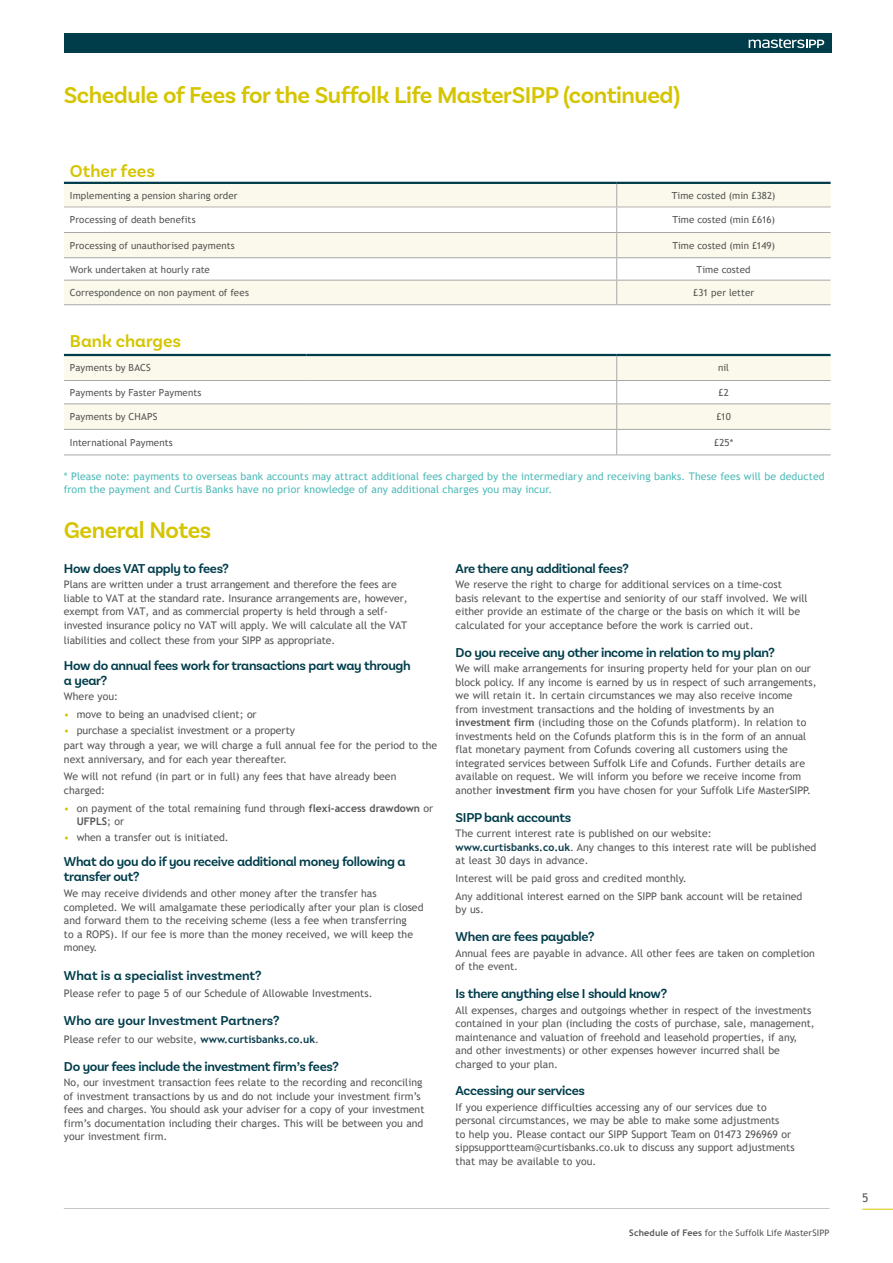
<style>
.page{position:relative;width:893px;height:1263px;background:#fff}
.page>*{position:absolute;margin:0;border:0;box-sizing:border-box;transform-origin:0 0}
.t1{font:600 24px "Basic Sans Alt";letter-spacing:-.02em;color:#d5c500}
.t2{font:600 18px "Basic Sans Alt";color:#d5c500}
.t3{font:600 13.5px/15px "Basic Sans Alt";letter-spacing:-.025em;color:#003d4b}
.t4{font:600 13.5px "Basic Sans Alt";color:#003d4b}
.t5{font:12px "Trebuchet MS";color:#575756}
.t6{font:10.5px/13.5px "Trebuchet MS";color:#575756}
.t7{font:10.5px/13.5px "Trebuchet MS";letter-spacing:.005em;color:#4fbbb8}
.t8{font:9.75px "Trebuchet MS";letter-spacing:.01em;color:#575756}
.t9{font:9px "Trebuchet MS";letter-spacing:.01em;color:#575756}
.s1{color:#d5c500}
.s2{font-weight:700}
.s3{font-weight:700;color:#093c4b}
</style>
<div class="page">
<div style="left:64px;top:34px;width:768px;height:19px;background:#003d4b"></div>
<hr style="left:862px;top:1209px;width:31px;height:1px;background:#d5c500">
<svg style="left:749px;top:38px;width:75px;height:10px"></svg>
<hr style="left:64px;top:1208px;width:766px;height:1px;background:#c6c6c6">
<svg style="left:64px;top:184px;width:767px;height:120px;fill:#fbf9eb"></svg>
<hr style="left:617px;top:182px;width:214px;height:2px;background:#003d4b">
<hr style="left:617px;top:232px;width:214px;height:1px;background:#a8a8a7">
<hr style="left:617px;top:257px;width:214px;height:1px;background:#a8a8a7">
<hr style="left:617px;top:280px;width:214px;height:1px;background:#a8a8a7">
<svg style="left:616px;top:184px;width:1px;height:120px"></svg>
<hr style="left:617px;top:304px;width:214px;height:1px;background:#a8a8a7">
<hr style="left:617px;top:207px;width:214px;height:1px;background:#b3b2b2">
<hr style="left:64px;top:232px;width:553px;height:1px;background:#a8a8a7">
<hr style="left:64px;top:257px;width:553px;height:1px;background:#a8a8a7">
<hr style="left:64px;top:280px;width:553px;height:1px;background:#a8a8a7">
<hr style="left:64px;top:304px;width:553px;height:1px;background:#a8a8a7">
<hr style="left:64px;top:207px;width:553px;height:1px;background:#b3b2b2">
<hr style="left:64px;top:182px;width:553px;height:2px;background:#003d4b">
<svg style="left:64px;top:356px;width:767px;height:73px;fill:#fbf9eb"></svg>
<hr style="left:64px;top:354px;width:242px;height:2px;background:#003d4b">
<hr style="left:306px;top:354px;width:311px;height:2px;background:#003d4b">
<hr style="left:617px;top:354px;width:214px;height:2px;background:#003d4b">
<hr style="left:64px;top:380px;width:242px;height:1px;background:#a8a8a7">
<hr style="left:306px;top:380px;width:311px;height:1px;background:#a8a8a7">
<hr style="left:617px;top:380px;width:214px;height:1px;background:#a8a8a7">
<hr style="left:64px;top:403px;width:242px;height:1px;background:#a8a8a7">
<hr style="left:306px;top:403px;width:311px;height:1px;background:#a8a8a7">
<hr style="left:617px;top:403px;width:214px;height:1px;background:#a8a8a7">
<hr style="left:64px;top:429px;width:242px;height:1px;background:#a8a8a7">
<hr style="left:306px;top:429px;width:311px;height:1px;background:#a8a8a7">
<hr style="left:617px;top:429px;width:214px;height:1px;background:#a8a8a7">
<svg style="left:616px;top:356px;width:1px;height:98px"></svg>
<hr style="left:64px;top:454px;width:242px;height:1px;background:#a8a8a7">
<hr style="left:306px;top:454px;width:311px;height:1px;background:#a8a8a7">
<hr style="left:617px;top:454px;width:214px;height:1px;background:#a8a8a7">
<h1 class="t1" style="left:64px;top:81px;width:618px">Schedule of Fees for the Suffolk Life MasterSIPP (continued)</h1>
<h2 class="t2" style="left:70px;top:160px;width:87px">Other fees</h2>
<p class="t8" style="left:70px;top:189px;width:169px">Implementing a pension sharing order</p>
<p class="t8" style="left:672px;top:189px;width:105px">Time costed (min £382)</p>
<p class="t8" style="left:70px;top:214px;width:127px">Processing of death benefits</p>
<p class="t8" style="left:672px;top:214px;width:104px">Time costed (min £616)</p>
<p class="t8" style="left:70px;top:239px;width:166px">Processing of unauthorised payments</p>
<p class="t8" style="left:672px;top:239px;width:104px">Time costed (min £149)</p>
<p class="t8" style="left:70px;top:263px;width:141px">Work undertaken at hourly rate</p>
<p class="t8" style="left:697px;top:263px;width:56px">Time costed</p>
<p class="t8" style="left:70px;top:286px;width:181px">Correspondence on non payment of fees</p>
<p class="t8" style="left:693px;top:286px;width:63px">£31 per letter</p>
<h2 class="t2" style="left:70px;top:331px;width:113px">Bank charges</h2>
<p class="t8" style="left:70px;top:362px;width:82px">Payments by BACS</p>
<p class="t8" style="left:718px;top:362px;width:12px">nil</p>
<p class="t8" style="left:70px;top:386px;width:133px">Payments by Faster Payments</p>
<p class="t8" style="left:718px;top:386px;width:12px">£2</p>
<p class="t8" style="left:70px;top:411px;width:89px">Payments by CHAPS</p>
<p class="t8" style="left:716px;top:411px;width:16px">£10</p>
<p class="t8" style="left:70px;top:436px;width:104px">International Payments</p>
<p class="t8" style="left:714px;top:436px;width:21px">£25*</p>
<p class="t7" style="left:64px;top:469px;width:762px">* Please note: payments to overseas bank accounts may attract additional fees charged by the intermediary and receiving banks. These fees will be deducted from the payment and Curtis Banks have no prior knowledge of any additional charges you may incur.</p>
<h1 class="t1" style="left:64px;top:516px;width:149px">General Notes</h1>
<p class="t3" style="left:64px;top:561px;width:167px">How does VAT apply to fees?</p>
<p class="t6" style="left:64px;top:578px;width:345px">Plans are written under a trust arrangement and therefore the fees are liable to VAT at the standard rate. Insurance arrangements are, however, exempt from VAT, and as commercial property is held through a self&shy;invested insurance policy no VAT will apply. We will calculate all the VAT</p>
<p class="t6" style="left:64px;top:633px;width:273px">liabilities and collect these from your SIPP as appropriate.</p>
<p class="t3" style="left:64px;top:658px;width:348px">How do annual fees work for transactions part way through a year?</p>
<p class="t6" style="left:64px;top:690px;width:56px">Where you:</p>
<p class="t6" style="left:64px;top:707px;width:194px"><span class="s1">•</span> move to being an unadvised client; or</p>
<p class="t6" style="left:64px;top:722px;width:375px;line-height:15.6px"><span class="s1">•</span> purchase a specialist investment or a property<br>part way through a year, we will charge a full annual fee for the period to the</p>
<p class="t6" style="left:64px;top:750px;width:334px;line-height:17.7px">next anniversary, and for each year thereafter.<br>We will not refund (in part or in full) any fees that have already been</p>
<p class="t6" style="left:64px;top:783px;width:43px">charged:</p>
<p class="t6" style="left:77px;top:801px;width:358px;text-indent:-13px"><span class="s1">•</span> on payment of the total remaining fund through <span class="s2">flexi-access drawdown</span> or<br><span class="s2">UFPLS</span>; or</p>
<p class="t6" style="left:64px;top:830px;width:166px"><span class="s1">•</span> when a transfer out is initiated.</p>
<p class="t3" style="left:64px;top:854px;width:343px">What do you do if you receive additional money following a transfer out?</p>
<p class="t6" style="left:64px;top:886px;width:361px">We may receive dividends and other money after the transfer has completed. We will amalgamate these periodically after your plan is closed and forward them to the receiving scheme (less a fee when transferring<br>to a ROPS). If our fee is more than the money received, we will keep the money.</p>
<p class="t4" style="left:64px;top:967px;width:199px">What is a specialist investment?</p>
<p class="t6" style="left:64px;top:987px;width:310px">Please refer to page 5 of our Schedule of Allowable Investments.</p>
<p class="t4" style="left:64px;top:1012px;width:217px">Who are your Investment Partners?</p>
<p class="t6" style="left:64px;top:1032px;width:257px">Please refer to our website, <span class="s3">www.curtisbanks.co.uk</span>.</p>
<p class="t3" style="left:64px;top:1059px;width:276px">Do your fees include the investment firm’s fees?</p>
<p class="t6" style="left:64px;top:1076px;width:362px">No, our investment transaction fees relate to the recording and reconciling of investment transactions by us and do not include your investment firm’s fees and charges. You should ask your adviser for a copy of your investment firm’s documentation including their charges. This will be between you and your investment firm.</p>
<p class="t3" style="left:456px;top:561px;width:175px">Are there any additional fees?</p>
<p class="t6" style="left:456px;top:578px;width:353px">We reserve the right to charge for additional services on a time-cost<br>basis relevant to the expertise and seniority of our staff involved. We will either provide an estimate of the charge or the basis on which it will be calculated for your acceptance before the work is carried out.</p>
<p class="t3" style="left:456px;top:645px;width:321px">Do you receive any other income in relation to my plan?</p>
<p class="t6" style="left:456px;top:662px;width:362px">We will make arrangements for insuring property held for your plan on our block policy. If any income is earned by us in respect of such arrangements, we will retain it. In certain circumstances we may also receive income from investment transactions and the holding of investments by an <span class="s2">investment firm</span> (including those on the Cofunds platform). In relation to investments held on the Cofunds platform this is in the form of an annual flat monetary payment from Cofunds covering all customers using the integrated services between Suffolk Life and Cofunds. Further details are available on request. We will inform you before we receive income from another <span class="s2">investment firm</span> you have chosen for your Suffolk Life MasterSIPP.</p>
<p class="t3" style="left:456px;top:810px;width:117px">SIPP bank accounts</p>
<p class="t6" style="left:456px;top:827px;width:362px">The current interest rate is published on our website: <span class="s3">www.curtisbanks.co.uk</span>. Any changes to this interest rate will be published at least 30 days in advance.</p>
<p class="t6" style="left:456px;top:869px;width:348px;line-height:17.7px">Interest will be paid gross and credited monthly.<br>Any additional interest earned on the SIPP bank account will be retained</p>
<p class="t6" style="left:456px;top:903px;width:30px">by us.</p>
<p class="t3" style="left:456px;top:929px;width:140px">When are fees payable?</p>
<p class="t6" style="left:456px;top:946px;width:361px">Annual fees are payable in advance. All other fees are taken on completion of the event.</p>
<p class="t3" style="left:456px;top:986px;width:213px">Is there anything else I should know?</p>
<p class="t6" style="left:456px;top:1003px;width:361px">All expenses, charges and outgoings whether in respect of the investments contained in your plan (including the costs of purchase, sale, management, maintenance and valuation of freehold and leasehold properties, if any, and other investments) or other expenses however incurred shall be charged to your plan.</p>
<p class="t3" style="left:456px;top:1083px;width:131px">Accessing our services</p>
<p class="t6" style="left:456px;top:1100px;width:341px">If you experience difficulties accessing any of our services due to personal circumstances, we may be able to make some adjustments<br>to help you. Please contact our SIPP Support Team on 01473 296969 or sippsupportteam@curtisbanks.co.uk to discuss any support adjustments that may be available to you.</p>
<p class="t9" style="left:629px;top:1227px;width:202px"><span class="s2">Schedule of Fees</span> for the Suffolk Life MasterSIPP</p>
<p class="t5" style="left:862px;top:1190px;width:8px">5</p>
</div>
